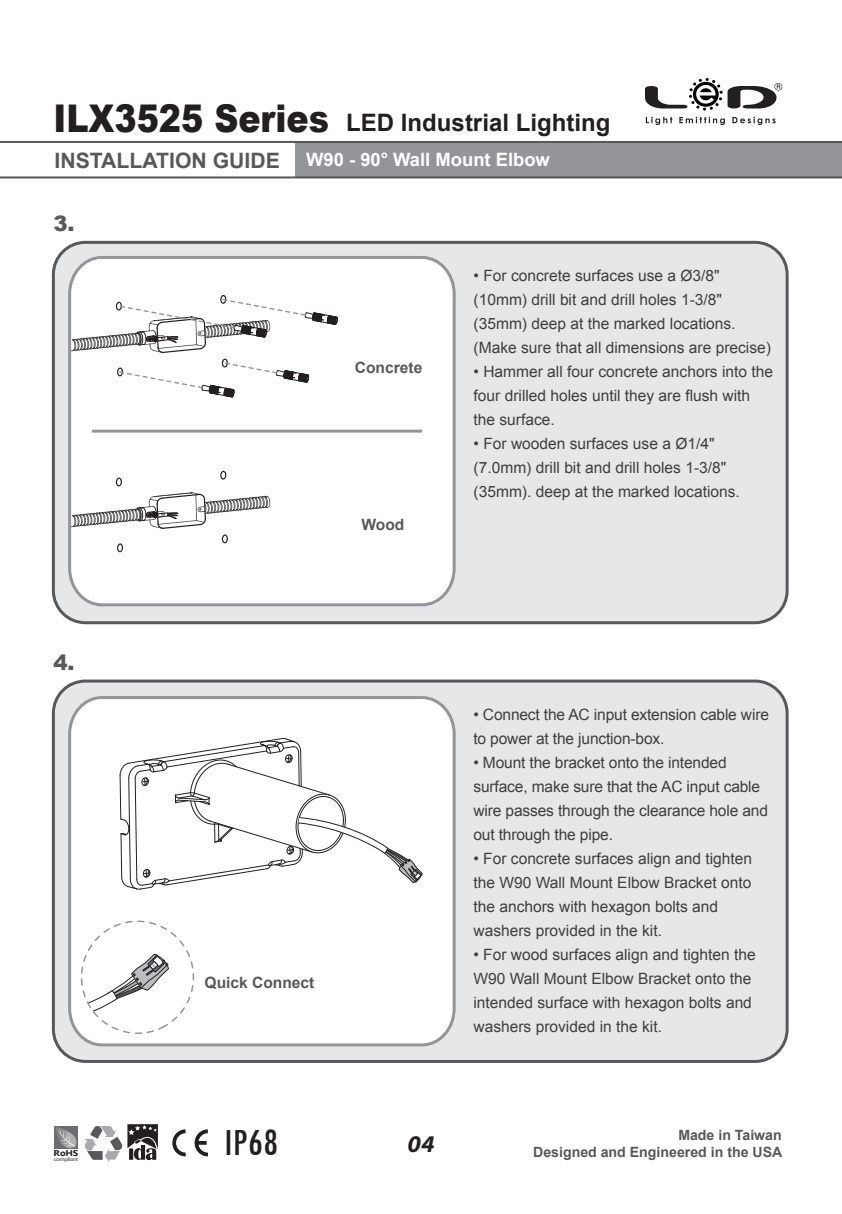
<style>
.page{position:relative;width:842px;height:1214px;background:#fff}
.page>*{position:absolute;margin:0;border:0;box-sizing:border-box;transform-origin:0 0}
.t1{font:condensed 39.8px "Tw Cen";color:#231f20;scale:1.04 1}
.t2{font:700 24px "Arial";color:#231f20}
.t3{font:italic 700 24px "Myriad Pro";color:#231f20;scale:1.04 1}
.t4{font:700 21.2px "Arial";color:#57585a}
.t5{font:900 21.2px "Arial";color:#57585a}
.t6{font:700 18.4px "Arial";color:#fff}
.t7{font:15.6px/24px "Arial";color:#3e3e3f}
.t8{font:700 15.6px "Arial";color:#57585a}
.t9{font:700 14.2px/17px "Arial";color:#57585a;text-align:right}
.t10{font:700 8.6px "Khmer UI";color:#231f20;scale:1.08 1}
.t11{font:700 8.4px "Khmer UI";color:#231f20;scale:1.18 1}
.t12{font:5.2px "Khmer UI";letter-spacing:-.04em;color:#231f20;scale:1.15 1}
.s1{font-weight:900;font-size:38.2px}
</style>
<div class="page">
<div style="left:296px;top:142px;width:546px;height:35px;background:#939598"></div>
<hr style="left:0;top:141px;width:842px;height:2px;background:#57585a">
<hr style="left:0;top:176px;width:842px;height:2px;background:#57585a">
<div style="left:53px;top:242px;width:734px;height:380px;background:#e6e7e9;border-radius:32px"></div>
<div style="left:52px;top:241px;width:737px;height:383px;border:3px solid #57585a;border-radius:32px"></div>
<div style="left:53px;top:681px;width:734px;height:380px;background:#e6e7e9;border-radius:32px"></div>
<div style="left:52px;top:679px;width:737px;height:383px;border:3px solid #57585a;border-radius:32px"></div>
<div style="left:68px;top:256px;width:388px;height:351px;background:#fff"></div>
<svg style="left:68px;top:696px;width:388px;height:351px;background:#f8f8f8"></svg>
<hr style="left:92px;top:429px;width:330px;height:3px;background:#939598">
<div style="left:220px;top:295px;width:6px;height:9px;border:1px solid #231f20;border-radius:50%"></div>
<div style="left:222px;top:358px;width:6px;height:9px;border:1px solid #231f20;border-radius:50%"></div>
<svg style="left:71px;top:492px;width:199px;height:37px;background:#d8d7d7"></svg>
<div style="left:116px;top:477px;width:6px;height:9px;border:1px solid #231f20;border-radius:50%"></div>
<div style="left:222px;top:534px;width:6px;height:9px;border:1px solid #231f20;border-radius:50%"></div>
<div style="left:117px;top:543px;width:6px;height:9px;border:1px solid #231f20;border-radius:50%"></div>
<svg style="left:119px;top:737px;width:303px;height:153px;background:#f0eff0"></svg>
<svg style="left:72px;top:911px;width:131px;height:130px;background:#f3f3f3"></svg>
<div style="left:117px;top:367px;width:6px;height:9px;border:1px solid #231f20;border-radius:50%"></div>
<svg style="left:118px;top:361px;width:191px;height:38px;background:#efefef"></svg>
<div style="left:220px;top:470px;width:6px;height:9px;border:1px solid #231f20;border-radius:50%"></div>
<svg style="left:71px;top:298px;width:267px;height:55px;background:#e5e4e5"></svg>
<svg style="left:54px;top:1126px;width:24px;height:22px"></svg>
<svg style="left:55px;top:1126px;width:22px;height:21px"></svg>
<svg style="left:172px;top:1129px;width:36px;height:27px"></svg>
<svg style="left:84px;top:1124px;width:74px;height:37px"></svg>
<svg style="left:645px;top:78px;width:137px;height:33px"></svg>
<svg style="left:646px;top:117px;width:26px;height:8px"></svg>
<svg style="left:679px;top:117px;width:46px;height:8px"></svg>
<svg style="left:732px;top:117px;width:44px;height:8px"></svg>
<h2 class="t2" style="left:53px;top:107px;width:558px"><span class="s1">ILX3525 Series</span> LED Industrial Lighting</h2>
<h3 class="t4" style="left:54px;top:146px;width:227px">INSTALLATION GUIDE</h3>
<h3 class="t5" style="left:53px;top:208px;width:23px">3.</h3>
<p class="t6" style="left:306px;top:148px;width:245px">W90 - 90° Wall Mount Elbow</p>
<p class="t8" style="left:355px;top:357px;width:69px">Concrete</p>
<p class="t8" style="left:361px;top:514px;width:44px">Wood</p>
<p class="t7" style="left:474px;top:263px;width:299px">• For concrete surfaces use a Ø3/8" (10mm) drill bit and drill holes 1-3/8" (35mm) deep at the marked locations. (Make sure that all dimensions are precise)</p>
<p class="t7" style="left:474px;top:360px;width:301px">• Hammer all four concrete anchors into the four drilled holes until they are flush with the surface.</p>
<p class="t7" style="left:474px;top:432px;width:268px">• For wooden surfaces use a Ø1/4" (7.0mm) drill bit and drill holes 1-3/8" (35mm). deep at the marked locations.</p>
<h3 class="t5" style="left:53px;top:646px;width:23px">4.</h3>
<p class="t11" style="left:54px;top:1148px;width:23px">R HS</p>
<p class="t10" style="left:60px;top:1147px;width:7px">o</p>
<p class="t12" style="left:54px;top:1155px;width:23px">compliant</p>
<p class="t8" style="left:205px;top:971px;width:111px">Quick Connect</p>
<h1 class="t1" style="left:223px;top:1118px;width:54px">IP68</h1>
<h2 class="t3" style="left:407px;top:1127px;width:27px">04</h2>
<p class="t7" style="left:473px;top:702px;width:297px">• Connect the AC input extension cable wire to power at the junction-box.</p>
<p class="t7" style="left:473px;top:750px;width:296px">• Mount the bracket onto the intended surface, make sure that the AC input cable wire passes through the clearance hole and out through the pipe.</p>
<p class="t7" style="left:473px;top:846px;width:280px">• For concrete surfaces align and tighten the W90 Wall Mount Elbow Bracket onto the anchors with hexagon bolts and washers provided in the kit.</p>
<p class="t7" style="left:473px;top:942px;width:284px">• For wood surfaces align and tighten the W90 Wall Mount Elbow Bracket onto the intended surface with hexagon bolts and washers provided in the kit.</p>
<p class="t9" style="left:533px;top:1126px;width:251px">Made in Taiwan<br>Designed and Engineered in the USA</p>
</div>
